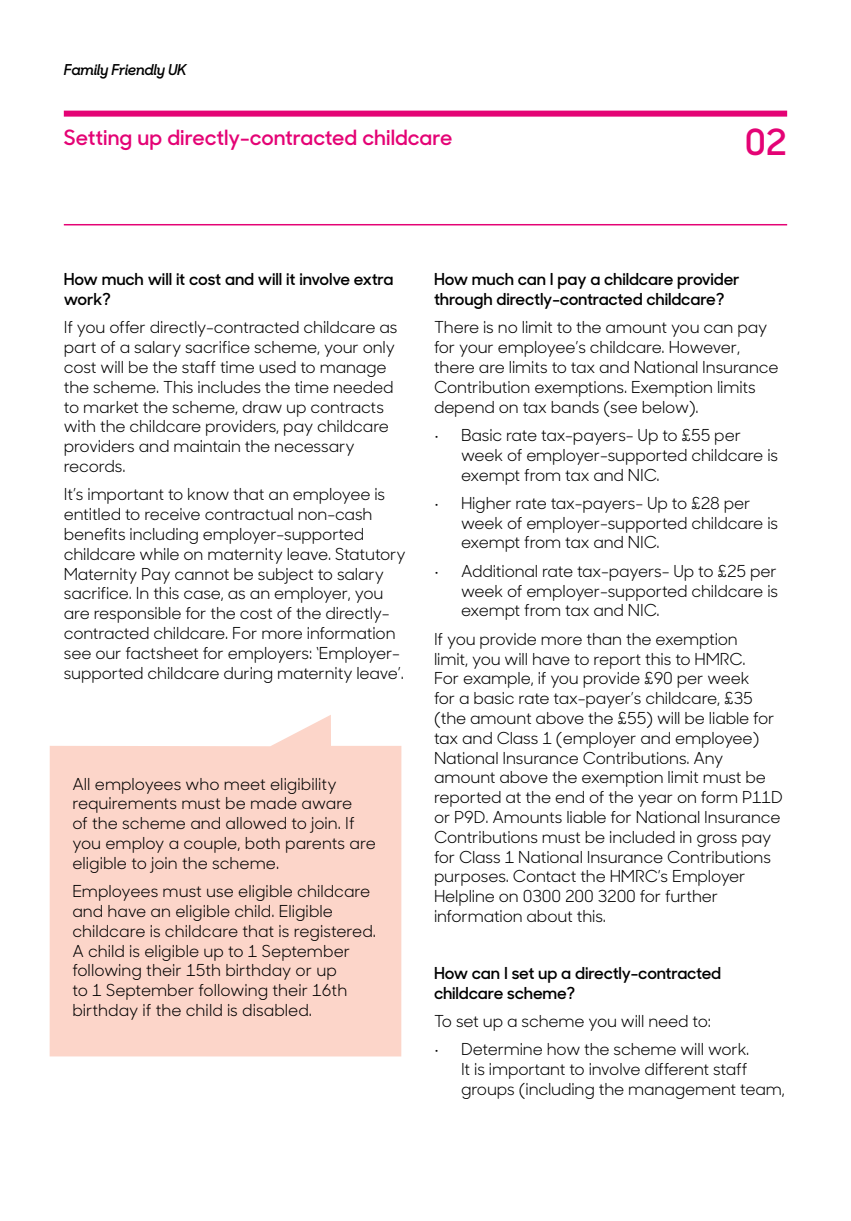
<style>
.page{position:relative;width:851px;height:1221px;background:#fff}
.page>*{position:absolute;margin:0;border:0;box-sizing:border-box;transform-origin:0 0}
.t1{font:600 36px "Sharp Sans No 1";color:#e40375}
.t2{font:600 21px "Sharp Sans No 1";color:#e40375}
.t3{font:16.5px/19.8px "Sharp Sans No 1";letter-spacing:-.01em;color:#000}
.t4{font:600 16.5px/19.8px "Sharp Sans No 1";letter-spacing:-.01em;color:#000}
.t5{font:italic 600 15px "Sharp Sans No 1";letter-spacing:-.02em;color:#000}
</style>
<div class="page">
<div style="left:64px;top:111px;width:723px;height:6px;background:#e40375"></div>
<hr style="left:64px;top:224px;width:723px;height:1px;background:#e40375">
<svg style="left:50px;top:715px;width:351px;height:341px;background:#fcd8cd"></svg>
<p class="t5" style="left:64px;top:59px;width:124px">Family Friendly UK</p>
<p class="t2" style="left:64px;top:122px;width:390px">Setting up directly-contracted childcare</p>
<h1 class="t1" style="left:744px;top:115px;width:44px">02</h1>
<p class="t4" style="left:64px;top:268px;width:331px">How much will it cost and will it involve extra work?</p>
<p class="t3" style="left:64px;top:317px;width:335px">If you offer directly-contracted childcare as part of a salary sacrifice scheme, your only cost will be the staff time used to manage the scheme. This includes the time needed to market the scheme, draw up contracts with the childcare providers, pay childcare providers and maintain the necessary records.</p>
<p class="t3" style="left:64px;top:484px;width:343px">It’s important to know that an employee is entitled to receive contractual non-cash benefits including employer-supported childcare while on maternity leave. Statutory Maternity Pay cannot be subject to salary sacrifice. In this case, as an employer, you are responsible for the cost of the directly&shy;contracted childcare. For more information see our factsheet for employers: ‘Employer&shy;supported childcare during maternity leave’.</p>
<p class="t3" style="left:72px;top:773px;width:305px">All employees who meet eligibility requirements must be made aware<br>of the scheme and allowed to join. If you employ a couple, both parents are eligible to join the scheme.</p>
<p class="t3" style="left:72px;top:880px;width:305px">Employees must use eligible childcare and have an eligible child. Eligible childcare is childcare that is registered.<br>A child is eligible up to 1 September following their 15th birthday or up<br>to 1 September following their 16th birthday if the child is disabled.</p>
<p class="t4" style="left:434px;top:268px;width:307px">How much can I pay a childcare provider through directly-contracted childcare?</p>
<p class="t3" style="left:434px;top:317px;width:346px">There is no limit to the amount you can pay for your employee’s childcare. However, there are limits to tax and National Insurance Contribution exemptions. Exemption limits depend on tax bands (see below).</p>
<p class="t3" style="left:461px;top:424px;width:318px;text-indent:-27px">• Basic rate tax-payers- Up to £55 per week of employer-supported childcare is exempt from tax and NIC.</p>
<p class="t3" style="left:461px;top:492px;width:318px;text-indent:-27px">• Higher rate tax-payers- Up to £28 per week of employer-supported childcare is exempt from tax and NIC.</p>
<p class="t3" style="left:461px;top:560px;width:318px;text-align:justify;text-indent:-27px">• Additional rate tax-payers- Up to £25 per week of employer-supported childcare is exempt from tax and NIC.</p>
<p class="t3" style="left:434px;top:628px;width:350px">If you provide more than the exemption<br>limit, you will have to report this to HMRC.<br>For example, if you provide £90 per week<br>for a basic rate tax-payer’s childcare, £35 (the amount above the £55) will be liable for tax and Class 1 (employer and employee)<br>National Insurance Contributions. Any amount above the exemption limit must be reported at the end of the year on form P11D or P9D. Amounts liable for National Insurance Contributions must be included in gross pay for Class 1 National Insurance Contributions purposes. Contact the HMRC’s Employer Helpline on 0300 200 3200 for further information about this.</p>
<p class="t4" style="left:434px;top:961px;width:289px">How can I set up a directly-contracted childcare scheme?</p>
<p class="t3" style="left:434px;top:1010px;width:278px">To set up a scheme you will need to:</p>
<p class="t3" style="left:461px;top:1038px;width:325px;text-indent:-27px">• Determine how the scheme will work.<br>It is important to involve different staff groups (including the management team,</p>
</div>
